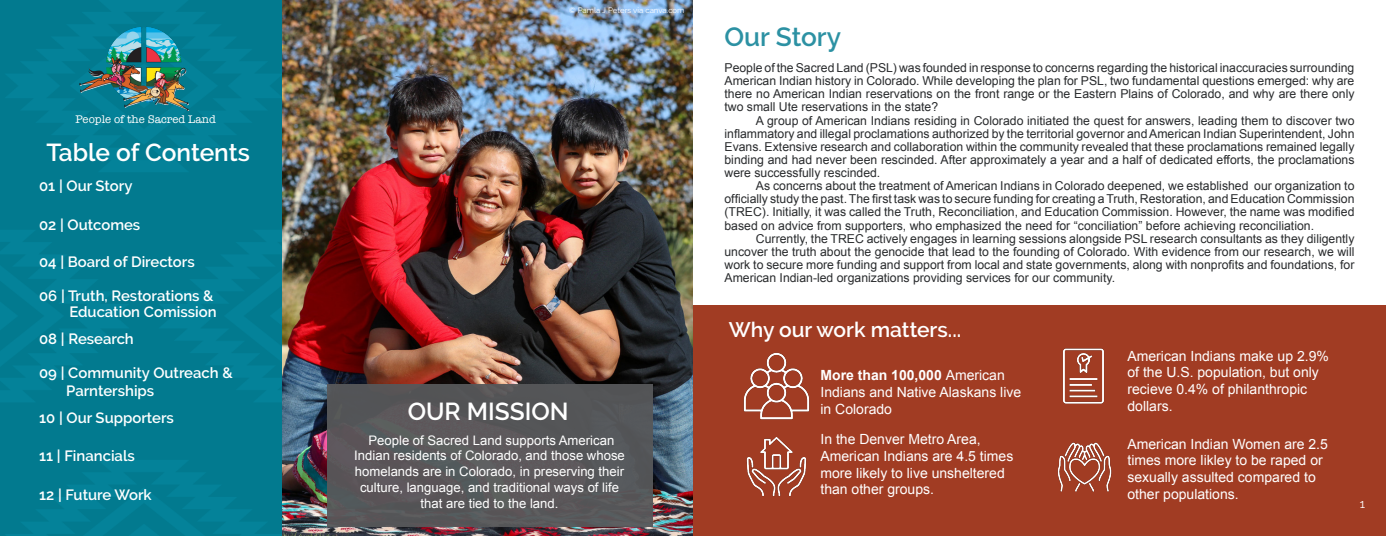
<style>
.page{position:relative;width:1386px;height:536px;background:#fff}
.page>*{position:absolute;margin:0;border:0;box-sizing:border-box;transform-origin:0 0}
.Heading{font:600 26.25px "Raleway";color:#2c91a3}
.Heading-2{font:600 24.5px "Raleway";color:#fff}
.Heading-3{font:600 21px "Raleway";color:#fff}
.Heading-4{font:600 14.88px "Raleway";color:#fff}
.t1{font:14px/16.8px "Arial";color:#fff}
.Heading-5{font:13.12px/15.8px "Arial";color:#fff;text-align:center}
.Paragraph_Style_12{font:12.25px/13.1px "Arial";color:#292b2d;text-align:justify}
.t2{font:12.25px "Raleway";color:#fff}
.t3{font:11.38px "American Typewriter";color:#fff}
.t4{font:7.88px "Raleway";color:#fff}
.s1{font-weight:700}
</style>
<div class="page">
<img style="left:0;top:0;width:282px;height:536px">
<img style="left:282px;top:0;width:411px;height:536px">
<div style="left:693px;top:306px;width:693px;height:230px;background:#a13c23"></div>
<img style="left:1057px;top:442px;width:55px;height:50px">
<img style="left:1063px;top:348px;width:41px;height:56px">
<img style="left:744px;top:353px;width:66px;height:66px">
<img style="left:746px;top:437px;width:61px;height:60px">
<div style="left:327px;top:384px;width:325px;height:142px;background:#57585a"></div>
<img style="left:70px;top:21px;width:129px;height:89px">
<p class="t3" style="left:76px;top:110px;width:142px">People of the Sacred Land</p>
<p class="Heading-2" style="left:47px;top:138px;width:205px">Table of Contents</p>
<p class="Heading-4" style="left:39px;top:177px;width:95px">01 | Our Story</p>
<p class="Heading-4" style="left:39px;top:216px;width:103px">02 | Outcomes</p>
<p class="Heading-4" style="left:39px;top:253px;width:157px">04 | Board of Directors</p>
<p class="Heading-4" style="left:39px;top:287px;width:176px">06 | Truth, Restorations &amp;</p>
<p class="Heading-4" style="left:70px;top:303px;width:149px">Education Comission</p>
<p class="Heading-4" style="left:39px;top:330px;width:96px">08 | Research</p>
<p class="Heading-4" style="left:39px;top:364px;width:195px">09 | Community Outreach &amp;</p>
<p class="Heading-4" style="left:66px;top:382px;width:90px">Parnterships</p>
<p class="Heading-4" style="left:39px;top:408px;width:136px">10 | Our Supporters</p>
<p class="Heading-4" style="left:39px;top:447px;width:97px">11 | Financials</p>
<p class="Heading-4" style="left:39px;top:486px;width:114px">12 | Future Work</p>
<p class="t4" style="left:569px;top:6px;width:117px">© Pamla J Peters via canva.com</p>
<p class="Heading-2" style="left:408px;top:397px;width:162px">OUR MISSION</p>
<p class="Heading-5" style="left:354px;top:432px;width:272px">People of Sacred Land supports American Indian residents of Colorado, and those whose homelands are in Colorado, in preserving their culture, language, and traditional ways of life that are tied to the land.</p>
<p class="Heading" style="left:724px;top:21px;width:118px">Our Story</p>
<p class="Paragraph_Style_12" style="left:724px;top:61px;width:632px">People of the Sacred Land (PSL) was founded in response to concerns regarding the historical inaccuracies surrounding American Indian history in Colorado. While developing the plan for PSL, two fundamental questions emerged: why are there no American Indian reservations on the front range or the Eastern Plains of Colorado, and why are there only two small Ute reservations in the state?</p>
<p class="Paragraph_Style_12" style="left:724px;top:114px;width:631px;text-indent:31px">A group of American Indians residing in Colorado initiated the quest for answers, leading them to discover two inflammatory and illegal proclamations authorized by the territorial governor and American Indian Superintendent, John Evans. Extensive research and collaboration within the community revealed that these proclamations remained legally binding and had never been rescinded. After approximately a year and a half of dedicated efforts, the proclamations were successfully rescinded.</p>
<p class="Paragraph_Style_12" style="left:724px;top:179px;width:631px;text-indent:31px">As concerns about the treatment of American Indians in Colorado deepened, we established our organization to officially study the past. The first task was to secure funding for creating a Truth, Restoration, and Education Commission (TREC). Initially, it was called the Truth, Reconciliation, and Education Commission. However, the name was modified based on advice from supporters, who emphasized the need for “conciliation” before achieving reconciliation.</p>
<p class="Paragraph_Style_12" style="left:724px;top:232px;width:632px;text-indent:31px">Currently, the TREC actively engages in learning sessions alongside PSL research consultants as they diligently uncover the truth about the genocide that lead to the founding of Colorado. With evidence from our research, we will work to secure more funding and support from local and state governments, along with nonprofits and foundations, for American Indian-led organizations providing services for our community.</p>
<p class="Heading-3" style="left:729px;top:318px;width:234px">Why our work matters...</p>
<p class="t1" style="left:820px;top:367px;width:202px"><span class="s1">More than 100,000</span> American<br>Indians and Native Alaskans live in Colorado</p>
<p class="t1" style="left:820px;top:430px;width:194px">In the Denver Metro Area,<br>American Indians are 4.5 times more likely to live unsheltered than other groups.</p>
<p class="t1" style="left:1128px;top:347px;width:203px">American Indians make up 2.9% of the U.S. population, but only recieve 0.4% of philanthropic dollars.</p>
<p class="t1" style="left:1128px;top:435px;width:202px">American Indian Women are 2.5 times more likley to be raped or sexually assulted compared to other populations.</p>
<p class="t2" style="left:1360px;top:496px;width:7px">1</p>
</div>
